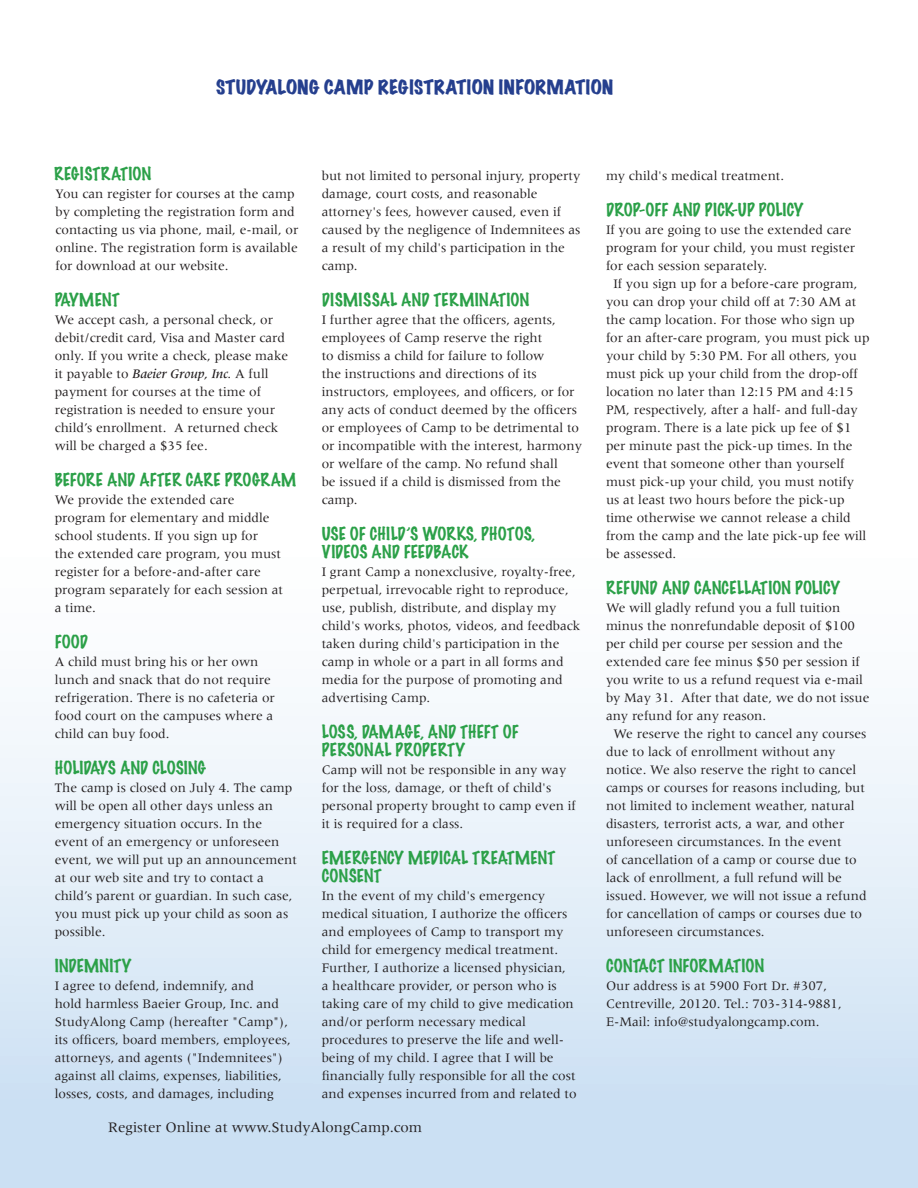
<style>
.page{position:relative;width:918px;height:1188px;background:#fff}
.page>*{position:absolute;margin:0;border:0;box-sizing:border-box;transform-origin:0 0}
.t1{font:expanded 18px "Marker Felt";letter-spacing:.03em;color:#253f8e}
.t2{font:100 16.5px/18px "Marker Felt";color:#2ba048}
.t3{font:100 16.5px "Marker Felt";letter-spacing:.03em;color:#2ba048}
.t4{font:15px "Meridien";color:#231f20}
.t5{font:13.5px/18px "Meridien";color:#231f20}
.s1{font-weight:500;font-style:italic}
</style>
<div class="page">
<div style="left:0;top:216px;width:918px;height:972px;background:linear-gradient(to bottom,#fff,#cfe2f4)"></div>
<h1 class="t1" style="left:216px;top:73px;width:399px">STUDYALONG CAMP REGISTRATION INFORMATION</h1>
<p class="t3" style="left:54px;top:161px;width:99px">REGISTRATION</p>
<p class="t5" style="left:56px;top:185px;width:244px">You can register for courses at the camp by completing the registration form and contacting us via phone, mail, e-mail, or online. The registration form is available for download at our website.</p>
<p class="t2" style="left:55px;top:290px;width:66px">PAYMENT</p>
<p class="t5" style="left:55px;top:311px;width:235px">We accept cash, a personal check, or debit/credit card, Visa and Master card only. If you write a check, please make it payable to <span class="s1">Baeier Group, Inc.</span> A full payment for courses at the time of registration is needed to ensure your child’s enrollment. A returned check will be charged a $35 fee.</p>
<p class="t2" style="left:55px;top:470px;width:243px">BEFORE AND AFTER CARE PROGRAM</p>
<p class="t5" style="left:55px;top:491px;width:230px">We provide the extended care program for elementary and middle school students. If you sign up for<br>the extended care program, you must register for a before-and-after care program separately for each session at a time.</p>
<p class="t2" style="left:55px;top:632px;width:34px">FOOD</p>
<p class="t5" style="left:55px;top:653px;width:222px">A child must bring his or her own lunch and snack that do not require refrigeration. There is no cafeteria or food court on the campuses where a child can buy food.</p>
<p class="t2" style="left:55px;top:758px;width:153px">HOLIDAYS AND CLOSING</p>
<p class="t5" style="left:55px;top:779px;width:244px">The camp is closed on July 4. The camp will be open all other days unless an emergency situation occurs. In the event of an emergency or unforeseen event, we will put up an announcement at our web site and try to contact a child’s parent or guardian. In such case, you must pick up your child as soon as possible.</p>
<p class="t2" style="left:55px;top:956px;width:78px">INDEMNITY</p>
<p class="t5" style="left:55px;top:977px;width:238px">I agree to defend, indemnify, and<br>hold harmless Baeier Group, Inc. and StudyAlong Camp (hereafter "Camp"), its officers, board members, employees, attorneys, and agents ("Indemnitees") against all claims, expenses, liabilities, losses, costs, and damages, including</p>
<p class="t5" style="left:322px;top:167px;width:260px">but not limited to personal injury, property damage, court costs, and reasonable attorney's fees, however caused, even if caused by the negligence of Indemnitees as a result of my child's participation in the camp.</p>
<p class="t2" style="left:322px;top:290px;width:209px">DISMISSAL AND TERMINATION</p>
<p class="t5" style="left:322px;top:311px;width:262px">I further agree that the officers, agents, employees of Camp reserve the right<br>to dismiss a child for failure to follow<br>the instructions and directions of its instructors, employees, and officers, or for any acts of conduct deemed by the officers or employees of Camp to be detrimental to or incompatible with the interest, harmony or welfare of the camp. No refund shall<br>be issued if a child is dismissed from the camp.</p>
<p class="t2" style="left:322px;top:524px;width:215px">USE OF CHILD’S WORKS, PHOTOS,<br>VIDEOS AND FEEDBACK</p>
<p class="t5" style="left:322px;top:563px;width:260px">I grant Camp a nonexclusive, royalty-free, perpetual, irrevocable right to reproduce, use, publish, distribute, and display my child's works, photos, videos, and feedback taken during child's participation in the camp in whole or a part in all forms and media for the purpose of promoting and advertising Camp.</p>
<p class="t2" style="left:322px;top:722px;width:51px">LOSS, DAMAGE</p>
<p class="t2" style="left:421px;top:722px;width:91px">, AND THEFT OF</p>
<p class="t2" style="left:322px;top:740px;width:18px">PERSONAL</p>
<p class="t2" style="left:395px;top:740px;width:18px">PROPERT</p>
<p class="t2" style="left:455px;top:740px;width:11px">Y</p>
<p class="t5" style="left:322px;top:761px;width:256px">Camp will not be responsible in any way for the loss, damage, or theft of child's personal property brought to camp even if it is required for a class.</p>
<p class="t2" style="left:322px;top:848px;width:18px">EMERGENC</p>
<p class="t2" style="left:394px;top:848px;width:54px">Y MEDICAL</p>
<p class="t2" style="left:472px;top:848px;width:19px">TREATMENT</p>
<p class="t2" style="left:322px;top:866px;width:18px">CONSENT</p>
<p class="t5" style="left:322px;top:887px;width:256px">In the event of my child's emergency medical situation, I authorize the officers and employees of Camp to transport my child for emergency medical treatment.<br>Further, I authorize a licensed physician,<br>a healthcare provider, or person who is taking care of my child to give medication and/or perform necessary medical procedures to preserve the life and well&shy;being of my child. I agree that I will be financially fully responsible for all the cost and expenses incurred from and related to</p>
<p class="t4" style="left:108px;top:1119px;width:316px">Register Online at www.StudyAlongCamp.com</p>
<p class="t5" style="left:606px;top:167px;width:180px">my child's medical treatment.</p>
<p class="t2" style="left:606px;top:200px;width:10px">DROP</p>
<p class="t2" style="left:639px;top:200px;width:166px">-OFF AND PICK-UP POLICY</p>
<p class="t5" style="left:606px;top:221px;width:247px">If you are going to use the extended care</p>
<p class="t5" style="left:606px;top:239px;width:251px">program for your child, you must register</p>
<p class="t5" style="left:606px;top:257px;width:163px">for each session separately.</p>
<p class="t5" style="left:614px;top:275px;width:246px">If you sign up for a before-care program,</p>
<p class="t5" style="left:606px;top:293px;width:252px">you can drop your child off at 7:30 AM at</p>
<p class="t5" style="left:606px;top:311px;width:250px">the camp location. For those who sign up</p>
<p class="t5" style="left:606px;top:329px;width:265px">for an after-care program, you must pick up</p>
<p class="t5" style="left:606px;top:347px;width:253px">your child by 5:30 PM. For all others, you</p>
<p class="t5" style="left:606px;top:365px;width:253px">must pick up your child from the drop-off</p>
<p class="t5" style="left:606px;top:383px;width:249px">location no later than 12:15 PM and 4:15</p>
<p class="t5" style="left:606px;top:401px;width:253px">PM, respectively, after a half- and full-day</p>
<p class="t5" style="left:606px;top:419px;width:247px">program. There is a late pick up fee of $1</p>
<p class="t5" style="left:606px;top:437px;width:248px">per minute past the pick-up times. In the</p>
<p class="t5" style="left:606px;top:455px;width:240px">event that someone other than yourself</p>
<p class="t5" style="left:606px;top:473px;width:250px">must pick-up your child, you must notify</p>
<p class="t5" style="left:606px;top:491px;width:240px">us at least two hours before the pick-up</p>
<p class="t5" style="left:606px;top:509px;width:246px">time otherwise we cannot release a child</p>
<p class="t5" style="left:606px;top:527px;width:262px">from the camp and the late pick-up fee will</p>
<p class="t5" style="left:606px;top:545px;width:72px">be assessed.</p>
<p class="t2" style="left:606px;top:578px;width:105px">REFUND AND CANCELLATION</p>
<p class="t2" style="left:795px;top:578px;width:46px">POLICY</p>
<p class="t5" style="left:606px;top:599px;width:236px">We will gladly refund you a full tuition</p>
<p class="t5" style="left:606px;top:617px;width:251px">minus the nonrefundable deposit of $100</p>
<p class="t5" style="left:606px;top:635px;width:239px">per child per course per session and the</p>
<p class="t5" style="left:606px;top:653px;width:255px">extended care fee minus $50 per session if</p>
<p class="t5" style="left:606px;top:671px;width:259px">you write to us a refund request via e-mail</p>
<p class="t5" style="left:606px;top:689px;width:265px">by May 31. After that date, we do not issue</p>
<p class="t5" style="left:606px;top:707px;width:162px">any refund for any reason.</p>
<p class="t5" style="left:614px;top:725px;width:255px">We reserve the right to cancel any courses</p>
<p class="t5" style="left:606px;top:743px;width:231px">due to lack of enrollment without any</p>
<p class="t5" style="left:606px;top:761px;width:252px">notice. We also reserve the right to cancel</p>
<p class="t5" style="left:606px;top:779px;width:261px">camps or courses for reasons including, but</p>
<p class="t5" style="left:606px;top:797px;width:250px">not limited to inclement weather, natural</p>
<p class="t5" style="left:606px;top:815px;width:240px">disasters, terrorist acts, a war, and other</p>
<p class="t5" style="left:606px;top:833px;width:237px">unforeseen circumstances. In the event</p>
<p class="t5" style="left:606px;top:851px;width:252px">of cancellation of a camp or course due to</p>
<p class="t5" style="left:606px;top:869px;width:237px">lack of enrollment, a full refund will be</p>
<p class="t5" style="left:606px;top:887px;width:262px">issued. However, we will not issue a refund</p>
<p class="t5" style="left:606px;top:905px;width:258px">for cancellation of camps or courses due to</p>
<p class="t5" style="left:606px;top:923px;width:160px">unforeseen circumstances.</p>
<p class="t2" style="left:606px;top:956px;width:18px">CONTACT</p>
<p class="t2" style="left:669px;top:956px;width:15px">INFORMATION</p>
<p class="t5" style="left:606px;top:977px;width:237px">Our address is at 5900 Fort Dr. #307,<br>Centreville, 20120. Tel.: 703-314-9881,<br>E-Mail: info@studyalongcamp.com.</p>
</div>
